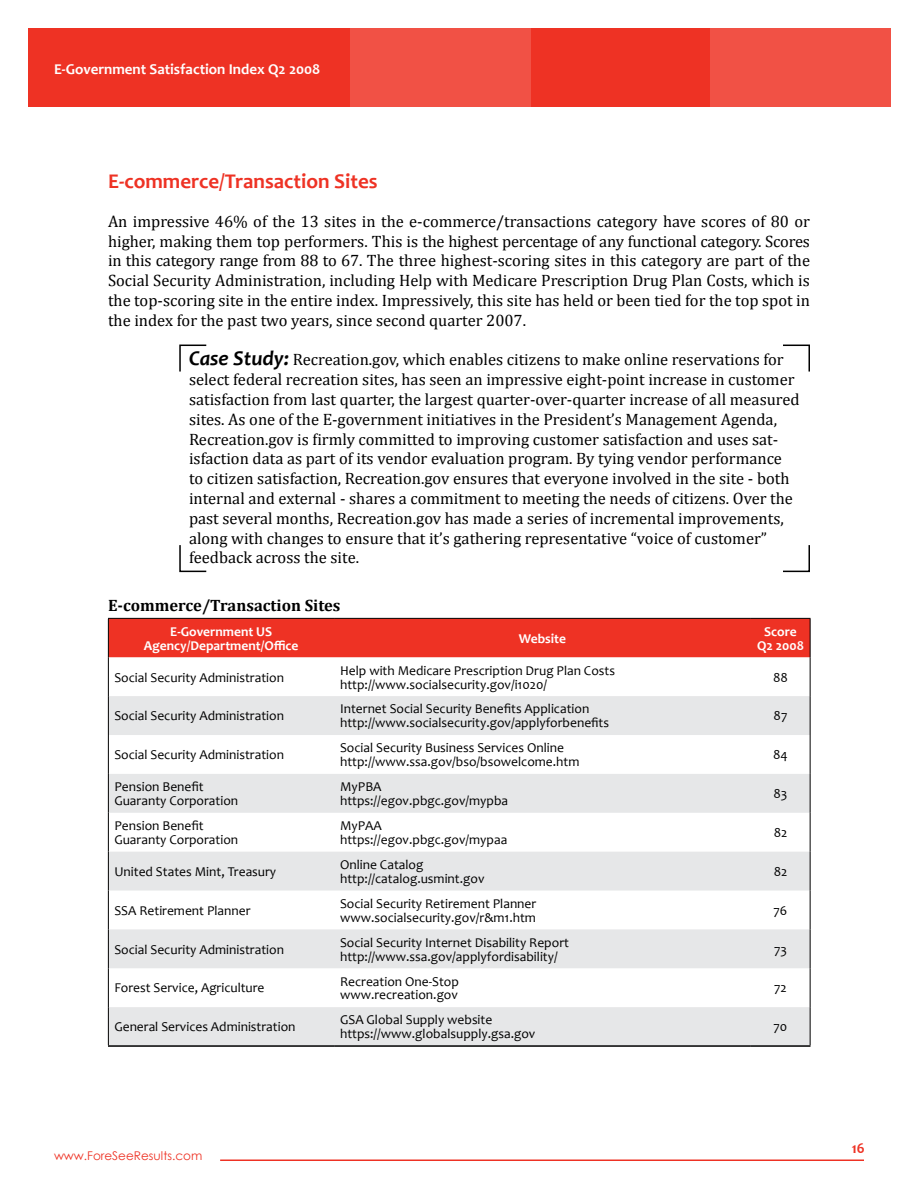
<style>
.page{position:relative;width:918px;height:1188px;background:#fff}
.page>*{position:absolute;margin:0;border:0;box-sizing:border-box;transform-origin:0 0}
.t1{font:700 21px "Candara";color:#ee3224}
.t2{font:16.5px/19.8px "Cambria";color:#000;text-align:justify}
.t3{font:700 16.5px "Cambria";color:#000}
.t4{font:700 15px "Candara";color:#fff}
.t5{font:700 15px "Candara";color:#ee3224}
.t6{font:13.5px/14px "Candara";color:#000}
.t7{font:700 13.5px/14px "Candara";color:#fff;text-align:center}
.t8{font:12px "Century Gothic";color:#ee3224}
.s1{font-family:"Candara";font-weight:700;font-style:italic;font-size:21px}
</style>
<div class="page">
<div style="left:28px;top:28px;width:863px;height:79px;background:#ee3224"></div>
<div style="left:711px;top:28px;width:180px;height:79px;background:#f15145"></div>
<div style="left:351px;top:28px;width:180px;height:79px;background:#f15145"></div>
<hr style="left:220px;top:1160px;width:644px;height:1px;background:#ee3224">
<div style="left:109px;top:619px;width:701px;height:38px;background:#ee3224"></div>
<svg style="left:109px;top:696px;width:701px;height:349px;fill:#e6e7e8"></svg>
<hr style="left:108px;top:618px;width:226px;height:1px;background:#000">
<hr style="left:108px;top:619px;width:1px;height:38px;background:#000">
<hr style="left:334px;top:618px;width:417px;height:1px;background:#000">
<hr style="left:751px;top:618px;width:60px;height:1px;background:#000">
<hr style="left:810px;top:619px;width:1px;height:38px;background:#000">
<hr style="left:108px;top:657px;width:1px;height:39px;background:#000">
<hr style="left:810px;top:657px;width:1px;height:39px;background:#000">
<hr style="left:108px;top:696px;width:1px;height:39px;background:#000">
<hr style="left:810px;top:696px;width:1px;height:39px;background:#000">
<hr style="left:108px;top:735px;width:1px;height:39px;background:#000">
<hr style="left:810px;top:735px;width:1px;height:39px;background:#000">
<hr style="left:108px;top:1045px;width:226px;height:2px;background:#000">
<hr style="left:334px;top:1045px;width:417px;height:2px;background:#000">
<hr style="left:751px;top:1045px;width:60px;height:2px;background:#000">
<hr style="left:108px;top:774px;width:1px;height:39px;background:#000">
<hr style="left:810px;top:774px;width:1px;height:39px;background:#000">
<hr style="left:108px;top:813px;width:1px;height:39px;background:#000">
<hr style="left:810px;top:813px;width:1px;height:39px;background:#000">
<hr style="left:108px;top:852px;width:1px;height:39px;background:#000">
<hr style="left:810px;top:852px;width:1px;height:39px;background:#000">
<hr style="left:108px;top:891px;width:1px;height:38px;background:#000">
<hr style="left:810px;top:891px;width:1px;height:38px;background:#000">
<hr style="left:108px;top:929px;width:1px;height:39px;background:#000">
<hr style="left:810px;top:929px;width:1px;height:39px;background:#000">
<hr style="left:108px;top:968px;width:1px;height:39px;background:#000">
<hr style="left:810px;top:968px;width:1px;height:39px;background:#000">
<hr style="left:108px;top:1007px;width:1px;height:38px;background:#000">
<hr style="left:810px;top:1007px;width:1px;height:38px;background:#000">
<svg style="left:179px;top:344px;width:28px;height:28px"></svg>
<svg style="left:179px;top:545px;width:28px;height:28px"></svg>
<svg style="left:783px;top:545px;width:27px;height:28px"></svg>
<svg style="left:783px;top:344px;width:27px;height:28px"></svg>
<p class="t4" style="left:54px;top:60px;width:268px">E-Government Satisfaction Index Q2 2008</p>
<p class="t1" style="left:108px;top:169px;width:271px">E-commerce/Transaction Sites</p>
<p class="t2" style="left:108px;top:211px;width:704px">An impressive 46% of the 13 sites in the e-commerce/transactions category have scores of 80 or higher, making them top performers. This is the highest percentage of any functional category. Scores in this category range from 88 to 67. The three highest-scoring sites in this category are part of the Social Security Administration, including Help with Medicare Prescription Drug Plan Costs, which is the top-scoring site in the entire index. Impressively, this site has held or been tied for the top spot in the index for the past two years, since second quarter 2007.</p>
<p class="t2" style="left:189px;top:350px;width:612px;text-align:left"><span class="s1">Case Study:</span> Recreation.gov, which enables citizens to make online reservations for select federal recreation sites, has seen an impressive eight-point increase in customer satisfaction from last quarter, the largest quarter-over-quarter increase of all measured sites. As one of the E-government initiatives in the President’s Management Agenda, Recreation.gov is firmly committed to improving customer satisfaction and uses sat&shy;isfaction data as part of its vendor evaluation program. By tying vendor performance to citizen satisfaction, Recreation.gov ensures that everyone involved in the site - both internal and external - shares a commitment to meeting the needs of citizens. Over the past several months, Recreation.gov has made a series of incremental improvements, along with changes to ensure that it’s gathering representative “voice of customer” feedback across the site.</p>
<p class="t3" style="left:108px;top:595px;width:234px">E-commerce/Transaction Sites</p>
<p class="t7" style="left:144px;top:624px;width:156px">E-Government US<br>Agency/Department/Office</p>
<p class="t7" style="left:519px;top:631px;width:49px">Website</p>
<p class="t7" style="left:757px;top:624px;width:48px">Score<br>Q2 2008</p>
<p class="t6" style="left:114px;top:670px;width:171px">Social Security Administration</p>
<p class="t6" style="left:340px;top:663px;width:277px">Help with Medicare Prescription Drug Plan Costs http://www.socialsecurity.gov/i1020/</p>
<p class="t6" style="left:773px;top:670px;width:16px">88</p>
<p class="t6" style="left:114px;top:709px;width:171px">Social Security Administration</p>
<p class="t6" style="left:340px;top:702px;width:271px">Internet Social Security Benefits Application http://www.socialsecurity.gov/applyforbenefits</p>
<p class="t6" style="left:774px;top:709px;width:15px">87</p>
<p class="t6" style="left:114px;top:748px;width:171px">Social Security Administration</p>
<p class="t6" style="left:340px;top:741px;width:241px">Social Security Business Services Online http://www.ssa.gov/bso/bsowelcome.htm</p>
<p class="t6" style="left:773px;top:748px;width:16px">84</p>
<p class="t6" style="left:114px;top:780px;width:125px">Pension Benefit<br>Guaranty Corporation</p>
<p class="t6" style="left:340px;top:780px;width:170px">MyPBA https://egov.pbgc.gov/mypba</p>
<p class="t6" style="left:774px;top:787px;width:15px">83</p>
<p class="t6" style="left:114px;top:819px;width:125px">Pension Benefit<br>Guaranty Corporation</p>
<p class="t6" style="left:340px;top:819px;width:169px">MyPAA https://egov.pbgc.gov/mypaa</p>
<p class="t6" style="left:774px;top:826px;width:15px">82</p>
<p class="t6" style="left:114px;top:865px;width:163px">United States Mint, Treasury</p>
<p class="t6" style="left:340px;top:858px;width:146px">Online Catalog http://catalog.usmint.gov</p>
<p class="t6" style="left:774px;top:865px;width:15px">82</p>
<p class="t6" style="left:114px;top:903px;width:138px">SSA Retirement Planner</p>
<p class="t6" style="left:340px;top:896px;width:198px">Social Security Retirement Planner www.socialsecurity.gov/r&amp;m1.htm</p>
<p class="t6" style="left:774px;top:903px;width:15px">76</p>
<p class="t6" style="left:114px;top:942px;width:171px">Social Security Administration</p>
<p class="t6" style="left:340px;top:935px;width:230px">Social Security Internet Disability Report http://www.ssa.gov/applyfordisability/</p>
<p class="t6" style="left:774px;top:942px;width:14px">73</p>
<p class="t6" style="left:114px;top:981px;width:152px">Forest Service, Agriculture</p>
<p class="t6" style="left:340px;top:974px;width:120px">Recreation One-Stop www.recreation.gov</p>
<p class="t6" style="left:774px;top:981px;width:14px">72</p>
<p class="t6" style="left:114px;top:1020px;width:183px">General Services Administration</p>
<p class="t6" style="left:340px;top:1013px;width:197px">GSA Global Supply website https://www.globalsupply.gsa.gov</p>
<p class="t6" style="left:774px;top:1020px;width:15px">70</p>
<p class="t8" style="left:54px;top:1148px;width:150px">www.ForeSeeResults.com</p>
<p class="t5" style="left:852px;top:1140px;width:14px">16</p>
</div>
